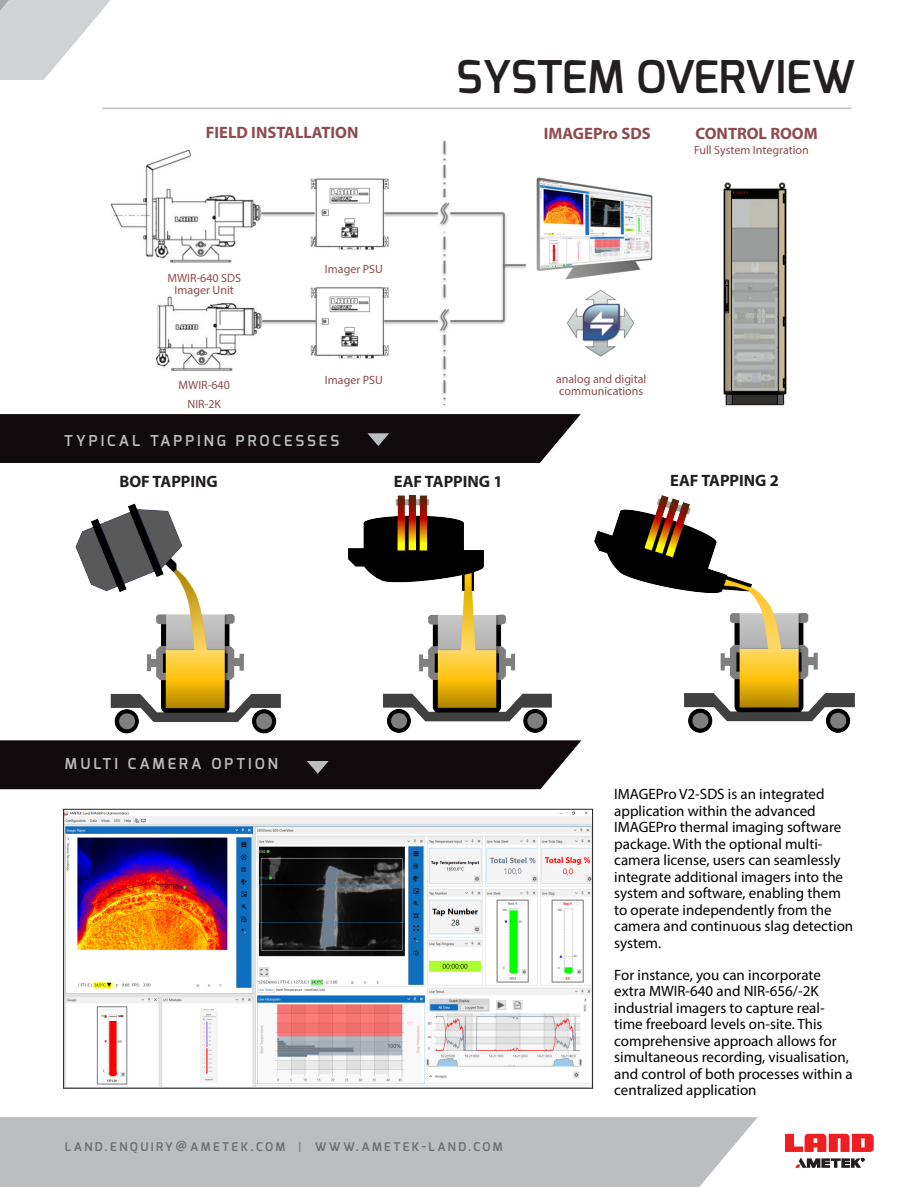
<style>
.page{position:relative;width:919px;height:1187px;background:#fff}
.page>*{position:absolute;margin:0;border:0;box-sizing:border-box;transform-origin:0 0}
.t1{font:600 45px "Exo";letter-spacing:-.01em;color:#231f20}
.t2{font:700 16.5px "Myriad Pro";color:#8e4b4e}
.t3{font:700 16.5px "Myriad Pro";color:#231f20}
.t4{font:15px/16.5px "Myriad Pro";color:#000}
.t5{font:600 15px "Exo";letter-spacing:.2em;color:#bcbdc0}
.t6{font:12px/12px "Myriad Pro";color:#8e4b4e;text-align:center}
.t7{font:600 12px "Exo";letter-spacing:.2em;color:#6c6d70}
.s1{font-family:"Myriad Pro";font-weight:700;font-size:15px}
.s2{font-weight:400}
</style>
<div class="page">
<img style="left:75px;top:503px;width:206px;height:231px">
<div style="left:0;top:1117px;width:757px;height:69px;background:#bcbdc0"></div>
<svg style="left:785px;top:1133px;width:88px;height:18px"></svg>
<svg style="left:795px;top:1157px;width:69px;height:10px"></svg>
<div style="left:0;top:740px;width:581px;height:49px;background:#110a0c"></div>
<svg style="left:0;top:0;width:111px;height:80px"></svg>
<img style="left:65px;top:811px;width:526px;height:275px">
<div style="left:63px;top:808px;width:530px;height:280px;border:1px solid #231f20"></div>
<img style="left:348px;top:495px;width:203px;height:238px">
<img style="left:594px;top:495px;width:260px;height:238px">
<img style="left:110px;top:141px;width:677px;height:274px">
<hr style="left:103px;top:108px;width:748px;height:1px;background:#bcbdc0">
<div style="left:0;top:414px;width:580px;height:49px;background:#110a0c"></div>
<p class="t2" style="left:206px;top:122px;width:154px">FIELD INSTALLATION</p>
<p class="t6" style="left:167px;top:271px;width:75px">MWIR-640 SDS<br>Imager Unit</p>
<p class="t6" style="left:178px;top:379px;width:53px">MWIR-640</p>
<p class="t6" style="left:187px;top:398px;width:35px">NIR-2K</p>
<p class="t6" style="left:325px;top:262px;width:60px">Imager PSU</p>
<p class="t6" style="left:325px;top:373px;width:60px">Imager PSU</p>
<p class="t5" style="left:64px;top:430px;width:276px">TYPICAL TAPPING PROCESSES</p>
<p class="t1" style="left:456px;top:48px;width:401px">SYSTEM OVERVIEW</p>
<p class="t2" style="left:544px;top:122px;width:108px">IMAGEPro SDS</p>
<p class="t2" style="left:695px;top:122px;width:124px">CONTROL ROOM</p>
<p class="t6" style="left:694px;top:144px;width:116px">Full System Integration</p>
<p class="t6" style="left:556px;top:373px;width:92px;text-align:left">analog and digital communications</p>
<p class="t3" style="left:119px;top:470px;width:100px">BOF TAPPING</p>
<p class="t3" style="left:394px;top:470px;width:110px">EAF TAPPING 1</p>
<p class="t3" style="left:670px;top:470px;width:110px">EAF TAPPING 2</p>
<p class="t5" style="left:65px;top:754px;width:214px">MULTI CAMERA OPTION</p>
<p class="t7" style="left:65px;top:1138px;width:439px">LAND.ENQUIRY<span class="s1">@</span>AMETEK.COM <span class="s2">|</span> WWW.AMETEK-LAND.COM</p>
<p class="t4" style="left:614px;top:785px;width:240px">IMAGEPro V2-SDS is an integrated application within the advanced<br>IMAGEPro thermal imaging software package. With the optional multi&shy;camera license, users can seamlessly integrate additional imagers into the system and software, enabling them to operate independently from the camera and continuous slag detection system.</p>
<p class="t4" style="left:614px;top:965px;width:240px">For instance, you can incorporate extra MWIR-640 and NIR-656/-2K industrial imagers to capture real&shy;time freeboard levels on-site. This comprehensive approach allows for simultaneous recording, visualisation, and control of both processes within a centralized application</p>
</div>
